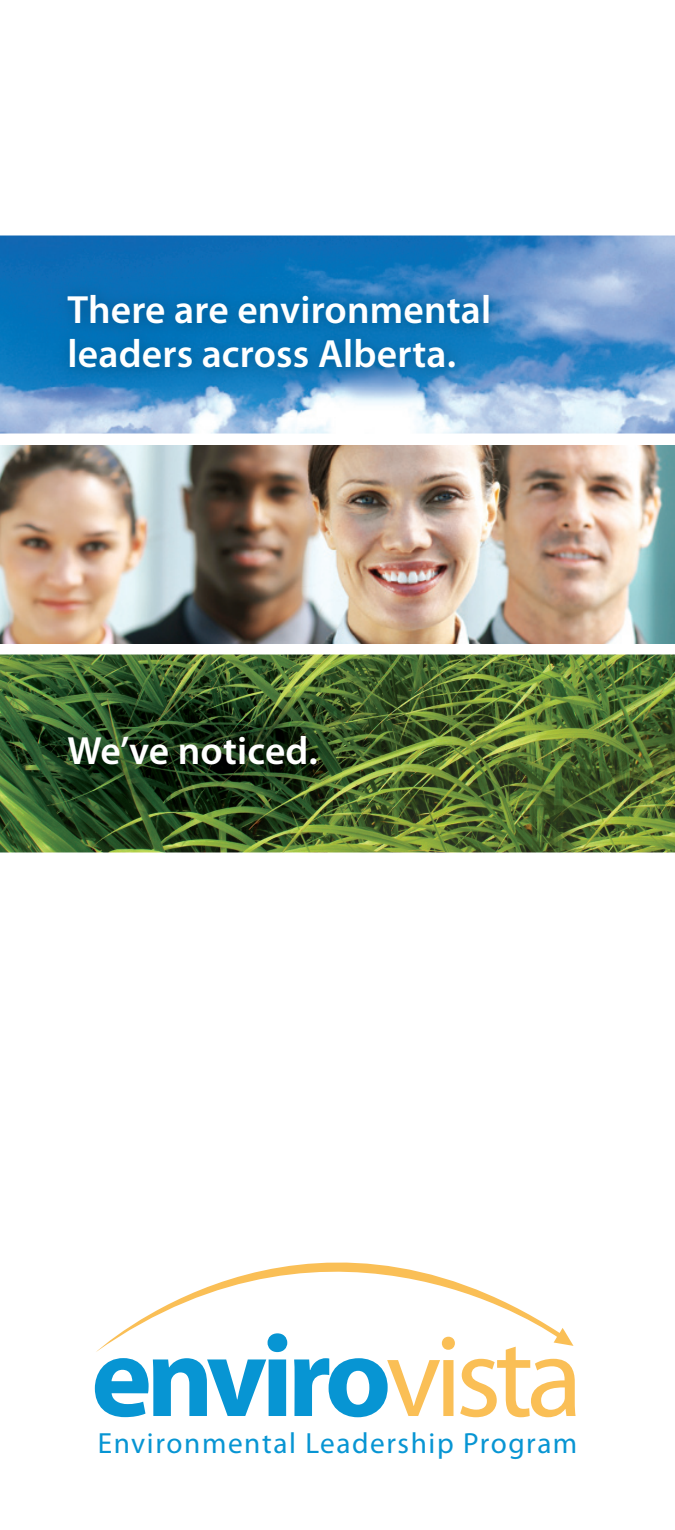
<style>
.page{position:relative;width:675px;height:1530px;background:#fff}
.page>*{position:absolute;margin:0;border:0;box-sizing:border-box;transform-origin:0 0}
.t1{font:700 115.5px "Myriad";letter-spacing:-.05em;color:#0795d3}
.t2{font:600 39.5px/43.8px "Myriad Pro";letter-spacing:.005em;color:#fff}
.t3{font:29.25px "Myriad Pro";letter-spacing:.055em;color:#0795d3}
.s1{font-weight:400;color:#fabf56}
</style>
<div class="page">
<svg style="left:96px;top:1262px;width:478px;height:90px"></svg>
<img style="left:0;top:236px;width:675px;height:198px">
<img style="left:0;top:445px;width:675px;height:198px">
<img style="left:0;top:655px;width:675px;height:198px">
<img style="left:52px;top:278px;width:457px;height:109px">
<img style="left:59px;top:728px;width:282px;height:62px">
<p class="t2" style="left:68px;top:289px;width:425px">There are environmental leaders across Alberta.</p>
<p class="t2" style="left:68px;top:729px;width:252px">We’ve noticed.</p>
<h1 class="t1" style="left:91px;top:1318px;width:493px">enviro<span class="s1">vista</span></h1>
<p class="t3" style="left:98px;top:1427px;width:481px">Environmental Leadership Program</p>
</div>
